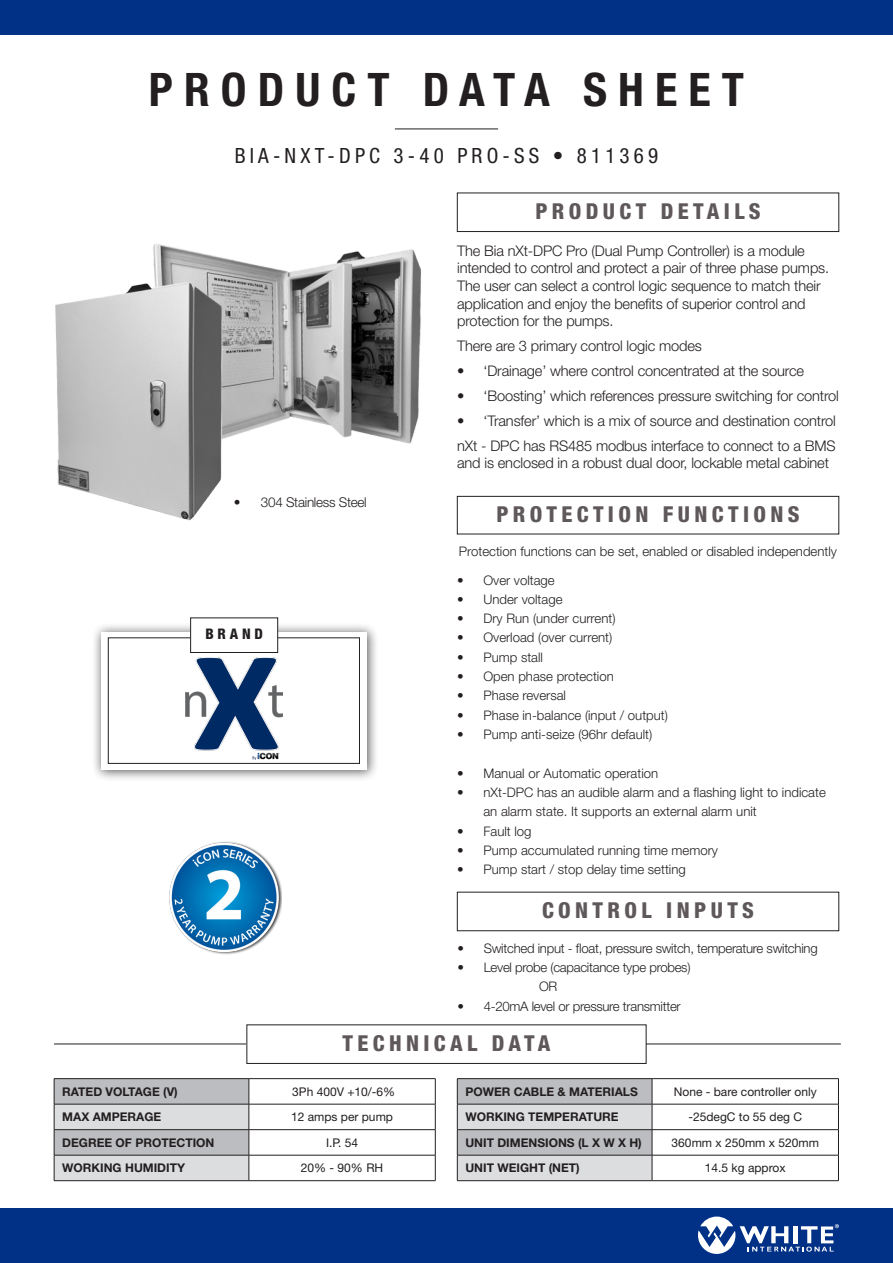
<style>
.page{position:relative;width:893px;height:1263px;background:#fff}
.page>*{position:absolute;margin:0;border:0;box-sizing:border-box;transform-origin:0 0}
.Master_Page_Header_and_Subhead{font:700 condensed 46.35px "Helvetica Neue LT Std";letter-spacing:.24em;color:#231f20}
.Page_Section_Header{font:800 condensed 21.9px "Helvetica Neue LT Std";letter-spacing:.2em;color:#5f585a}
.Master_Page_Header_and_Subhead-2{font:condensed 21px "Helvetica Neue LT Std";letter-spacing:.2em;color:#231f20}
.Body_Text{font:300 14.7px/17.5px "Helvetica Neue LT Std";letter-spacing:-.01em;color:#231f20}
.Contact_Info_Header{font:800 condensed 14.7px "Helvetica Neue LT Std";letter-spacing:.26em;color:#231f20}
.t1{font:300 13.5px "Helvetica Neue LT Std";letter-spacing:-.02em;color:#231f20}
.Body_Text-2{font:300 13.2px/19.4px "Helvetica Neue LT Std";color:#231f20}
.Body_Text-3{font:300 13.2px "Helvetica Neue LT Std";letter-spacing:-.02em;color:#231f20}
.Bottom_Column_Header{font:700 12px "Helvetica Neue LT Std";color:#231f20}
.Bottom_Column_Header-2{font:12px "Helvetica Neue LT Std";color:#231f20}
</style>
<div class="page">
<div style="left:0;top:0;width:893px;height:34px;background:#003186"></div>
<div style="left:0;top:1209px;width:893px;height:54px;background:#003186"></div>
<svg style="left:698px;top:1216px;width:141px;height:38px"></svg>
<div style="left:457px;top:193px;width:382px;height:39px;border:1px solid #231f20"></div>
<img style="left:169px;top:841px;width:113px;height:114px">
<hr style="left:54px;top:1044px;width:787px;height:1px;background:#231f20">
<hr style="left:395px;top:129px;width:103px;height:1px;background:#231f20">
<div style="left:91px;top:623px;width:288px;height:158px;background:#231f20;opacity:.75"></div>
<div style="left:101px;top:632px;width:266px;height:138px;background:#fff"></div>
<div style="left:108px;top:638px;width:252px;height:125px;border:1px solid #231f20"></div>
<div style="left:191px;top:618px;width:87px;height:34px;background:#fff"></div>
<div style="left:190px;top:618px;width:88px;height:35px;border:1px solid #231f20"></div>
<div style="left:457px;top:496px;width:382px;height:38px;border:1px solid #231f20"></div>
<div style="left:457px;top:892px;width:382px;height:39px;border:1px solid #231f20"></div>
<div style="left:247px;top:1025px;width:399px;height:38px;background:#fff"></div>
<div style="left:247px;top:1025px;width:399px;height:39px;border:1px solid #231f20"></div>
<hr style="left:54px;top:1078px;width:195px;height:1px;background:#231f20">
<hr style="left:249px;top:1078px;width:186px;height:1px;background:#231f20">
<svg style="left:54px;top:1079px;width:382px;height:102px"></svg>
<hr style="left:54px;top:1180px;width:195px;height:1px;background:#231f20">
<hr style="left:249px;top:1180px;width:186px;height:1px;background:#231f20">
<hr style="left:457px;top:1078px;width:195px;height:1px;background:#231f20">
<hr style="left:652px;top:1078px;width:187px;height:1px;background:#231f20">
<svg style="left:457px;top:1079px;width:382px;height:101px"></svg>
<hr style="left:457px;top:1180px;width:195px;height:1px;background:#231f20">
<hr style="left:652px;top:1180px;width:187px;height:1px;background:#231f20">
<img style="left:185px;top:658px;width:97px;height:101px">
<img style="left:55px;top:244px;width:366px;height:277px">
<p class="Master_Page_Header_and_Subhead" style="left:149px;top:62px;width:597px">PRODUCT DATA SHEET</p>
<p class="Master_Page_Header_and_Subhead-2" style="left:235px;top:143px;width:425px">BIA-NXT-DPC 3-40 PRO-SS • 811369</p>
<p class="Page_Section_Header" style="left:535px;top:198px;width:227px">PRODUCT DETAILS</p>
<p class="t1" style="left:234px;top:494px;width:134px">• 304 Stainless Steel</p>
<p class="Contact_Info_Header" style="left:205px;top:624px;width:59px">BRAND</p>
<p class="Body_Text" style="left:457px;top:242px;width:374px">The Bia nXt-DPC Pro (Dual Pump Controller) is a module intended to control and protect a pair of three phase pumps.<br>The user can select a control logic sequence to match their application and enjoy the benefits of superior control and protection for the pumps.</p>
<p class="Body_Text" style="left:457px;top:337px;width:246px">There are 3 primary control logic modes</p>
<p class="Body_Text" style="left:457px;top:362px;width:348px">• ‘Drainage’ where control concentrated at the source</p>
<p class="Body_Text" style="left:457px;top:386px;width:383px">• ‘Boosting’ which references pressure switching for control</p>
<p class="Body_Text" style="left:457px;top:411px;width:380px">• ‘Transfer’ which is a mix of source and destination control</p>
<p class="Body_Text" style="left:457px;top:436px;width:380px">nXt - DPC has RS485 modbus interface to connect to a BMS and is enclosed in a robust dual door, lockable metal cabinet</p>
<p class="Page_Section_Header" style="left:496px;top:501px;width:305px">PROTECTION FUNCTIONS</p>
<p class="Body_Text-2" style="left:459px;top:542px;width:379px">Protection functions can be set, enabled or disabled independently</p>
<p class="Body_Text-2" style="left:457px;top:570px;width:99px">• Over voltage</p>
<p class="Body_Text-2" style="left:457px;top:589px;width:107px">• Under voltage</p>
<p class="Body_Text-2" style="left:457px;top:608px;width:160px">• Dry Run (under current)</p>
<p class="Body_Text-2" style="left:457px;top:628px;width:157px">• Overload (over current)</p>
<p class="Body_Text-2" style="left:457px;top:647px;width:87px">• Pump stall</p>
<p class="Body_Text-2" style="left:457px;top:666px;width:158px">• Open phase protection</p>
<p class="Body_Text-2" style="left:457px;top:686px;width:110px">• Phase reversal</p>
<p class="Body_Text-2" style="left:457px;top:705px;width:212px">• Phase in-balance (input / output)</p>
<p class="Body_Text-2" style="left:457px;top:724px;width:197px">• Pump anti-seize (96hr default)</p>
<p class="Body_Text-2" style="left:457px;top:763px;width:203px">• Manual or Automatic operation</p>
<p class="Body_Text-2" style="left:483px;top:782px;width:344px;text-indent:-26px">• nXt-DPC has an audible alarm and a flashing light to indicate an alarm state. It supports an external alarm unit</p>
<p class="Body_Text-2" style="left:457px;top:821px;width:76px">• Fault log</p>
<p class="Body_Text-2" style="left:457px;top:840px;width:262px">• Pump accumulated running time memory</p>
<p class="Body_Text-2" style="left:457px;top:860px;width:230px">• Pump start / stop delay time setting</p>
<p class="Page_Section_Header" style="left:542px;top:897px;width:213px">CONTROL INPUTS</p>
<p class="Body_Text-3" style="left:457px;top:940px;width:362px">• Switched input - float, pressure switch, temperature switching</p>
<p class="Body_Text-3" style="left:457px;top:959px;width:235px">• Level probe (capacitance type probes)</p>
<p class="Body_Text-2" style="left:539px;top:977px;width:20px">OR</p>
<p class="Body_Text-3" style="left:457px;top:998px;width:225px">• 4-20mA level or pressure transmitter</p>
<p class="Page_Section_Header" style="left:342px;top:1029px;width:209px">TECHNICAL DATA</p>
<p class="Bottom_Column_Header" style="left:62px;top:1084px;width:117px">RATED VOLTAGE (V)</p>
<p class="Bottom_Column_Header-2" style="left:292px;top:1084px;width:105px">3Ph 400V +10/-6%</p>
<p class="Bottom_Column_Header" style="left:62px;top:1109px;width:101px">MAX AMPERAGE</p>
<p class="Bottom_Column_Header-2" style="left:291px;top:1110px;width:103px">12 amps per pump</p>
<p class="Bottom_Column_Header" style="left:62px;top:1135px;width:154px">DEGREE OF PROTECTION</p>
<p class="Bottom_Column_Header-2" style="left:326px;top:1135px;width:34px">I.P. 54</p>
<p class="Bottom_Column_Header" style="left:62px;top:1160px;width:124px">WORKING HUMIDITY</p>
<p class="Bottom_Column_Header-2" style="left:301px;top:1161px;width:84px">20% - 90% RH</p>
<p class="Bottom_Column_Header" style="left:465px;top:1084px;width:174px">POWER CABLE &amp; MATERIALS</p>
<p class="Bottom_Column_Header-2" style="left:674px;top:1084px;width:144px">None - bare controller only</p>
<p class="Bottom_Column_Header" style="left:465px;top:1109px;width:155px">WORKING TEMPERATURE</p>
<p class="Bottom_Column_Header-2" style="left:688px;top:1110px;width:115px">-25degC to 55 deg C</p>
<p class="Bottom_Column_Header" style="left:465px;top:1135px;width:178px">UNIT DIMENSIONS (L X W X H)</p>
<p class="Bottom_Column_Header-2" style="left:672px;top:1135px;width:149px">360mm x 250mm x 520mm</p>
<p class="Bottom_Column_Header" style="left:465px;top:1160px;width:116px">UNIT WEIGHT (NET)</p>
<p class="Bottom_Column_Header-2" style="left:705px;top:1161px;width:82px">14.5 kg approx</p>
</div>
